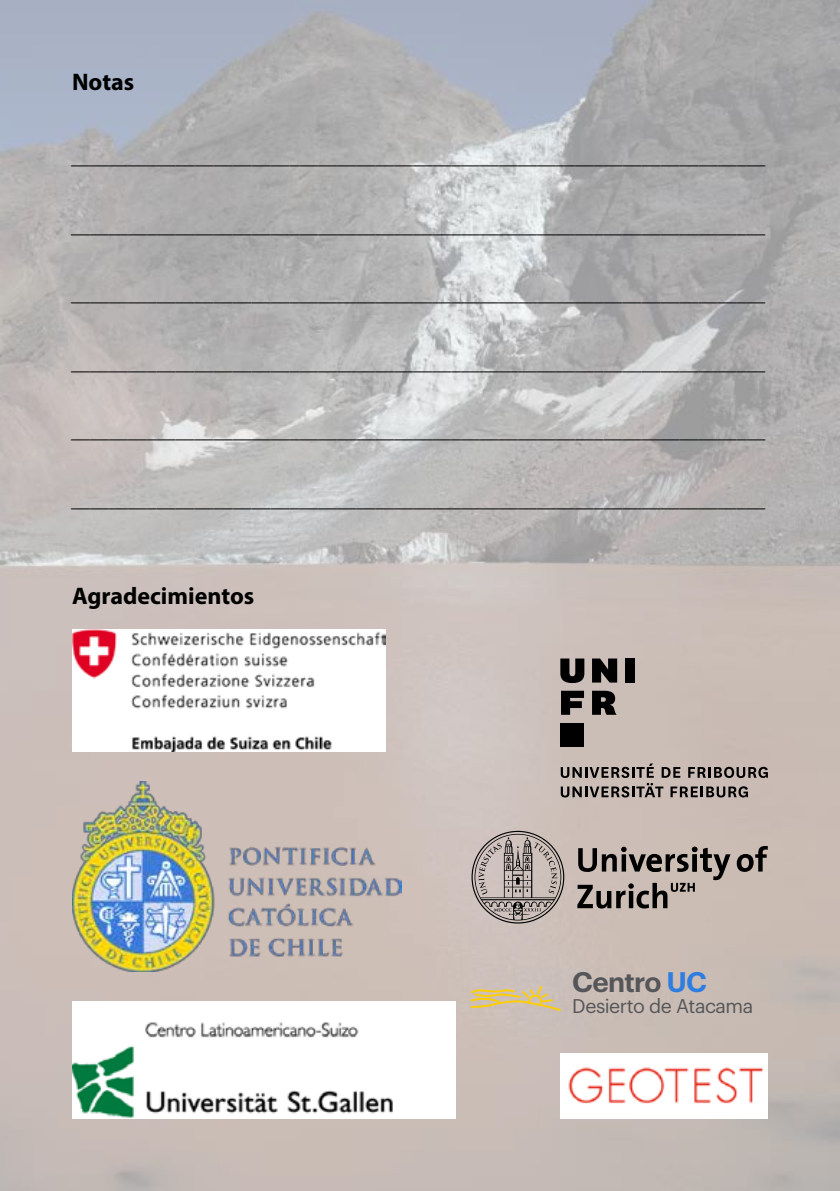
<style>
.page{position:relative;width:840px;height:1191px;background:#fff}
.page>*{position:absolute;margin:0;border:0;box-sizing:border-box;transform-origin:0 0}
.t1{font:600 27.6px "Graphik";letter-spacing:-.025em;color:#55565a}
.t2{font:700 24px "Myriad Pro";color:#000}
.t3{font:19.4px "Graphik";letter-spacing:-.025em;color:#55565a}
.t4{font:italic 19px "Myriad Pro";color:#000}
.s1{color:#2f7de1}
</style>
<div class="page">
<img style="left:0;top:0;width:839px;height:1191px">
<img style="left:72px;top:781px;width:329px;height:190px">
<img style="left:72px;top:1001px;width:383px;height:118px">
<svg style="left:560px;top:763px;width:207px;height:34px;background:#948984"></svg>
<svg style="left:560px;top:658px;width:24px;height:25px"></svg>
<svg style="left:591px;top:658px;width:26px;height:24px"></svg>
<div style="left:625px;top:658px;width:9px;height:24px;background:#000"></div>
<svg style="left:560px;top:690px;width:23px;height:25px"></svg>
<div style="left:560px;top:723px;width:24px;height:24px;background:#000"></div>
<svg style="left:591px;top:690px;width:25px;height:25px"></svg>
<svg style="left:471px;top:831px;width:296px;height:92px;background:#ab9f99"></svg>
<img style="left:560px;top:1053px;width:207px;height:66px">
<svg style="left:471px;top:984px;width:91px;height:28px;background:#d6c293"></svg>
<img style="left:72px;top:629px;width:313px;height:123px">
<p class="t2" style="left:72px;top:66px;width:64px">Notas</p>
<p class="t4" style="left:72px;top:146px;width:695px">_________________________________________________________________________</p>
<p class="t4" style="left:72px;top:215px;width:695px">_________________________________________________________________________</p>
<p class="t4" style="left:72px;top:283px;width:695px">_________________________________________________________________________</p>
<p class="t4" style="left:72px;top:351px;width:695px">_________________________________________________________________________</p>
<p class="t4" style="left:72px;top:420px;width:695px">_________________________________________________________________________</p>
<p class="t4" style="left:72px;top:488px;width:695px">_________________________________________________________________________</p>
<p class="t2" style="left:72px;top:580px;width:184px">Agradecimientos</p>
<h1 class="t1" style="left:572px;top:961px;width:136px">Centro <span class="s1">UC</span></h1>
<p class="t3" style="left:572px;top:991px;width:182px">Desierto de Atacama</p>
</div>
